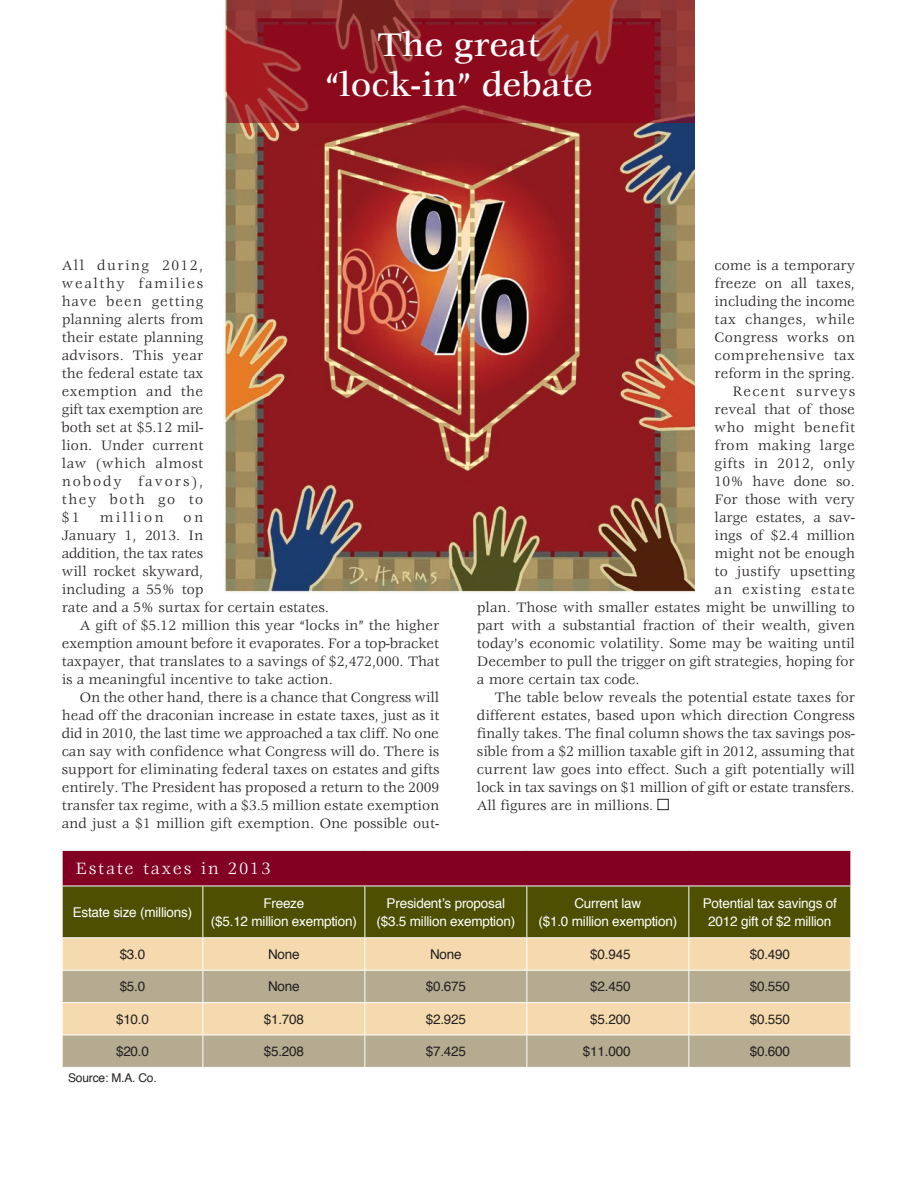
<style>
.page{position:relative;width:918px;height:1188px;background:#fff}
.page>*{position:absolute;margin:0;border:0;box-sizing:border-box;transform-origin:0 0}
.Headline{font:500 36px/40.5px "Veljovic";color:#fff;text-align:center}
.Box_Head{font:18px "Veljovic";letter-spacing:.1em;color:#fff}
.Body{font:15px/18px "Veljovic";color:#231f20;text-align:justify}
.Body_no_indent{font:15px/18px "Veljovic";color:#231f20;text-align:justify}
.Body-2{font:15px "Veljovic";letter-spacing:.03em;color:#231f20}
.Body-3{font:15px "Veljovic";letter-spacing:.02em;color:#231f20}
.Body-4{font:15px "Veljovic";letter-spacing:.06em;color:#231f20}
.Body-5{font:15px "Veljovic";letter-spacing:.035em;color:#231f20}
.Body-6{font:15px "Veljovic";letter-spacing:.075em;color:#231f20}
.Body_no_indent-2{font:15px "Veljovic";letter-spacing:.175em;color:#231f20}
.box_text{font:13.5px/18px "Helvetica";letter-spacing:-.015em;color:#fff;text-align:center}
.box_text-2{font:13.5px "Helvetica";letter-spacing:-.015em;color:#231f20}
.box_text-3{font:12px "Helvetica";letter-spacing:-.015em;color:#231f20}
</style>
<div class="page">
<div style="left:658px;top:799px;width:11px;height:11px;border:1px solid #231f20"></div>
<div style="left:62px;top:850px;width:789px;height:36px;background:#820123"></div>
<div style="left:63px;top:887px;width:787px;height:50px;background:#4e4f01"></div>
<div style="left:63px;top:938px;width:787px;height:32px;background:#f5daaf"></div>
<svg style="left:63px;top:971px;width:787px;height:96px;background:#cabb9b"></svg>
<hr style="left:62px;top:850px;width:141px;height:1px;background:#fff">
<hr style="left:62px;top:851px;width:1px;height:35px;background:#fff">
<hr style="left:203px;top:850px;width:162px;height:1px;background:#fff">
<hr style="left:365px;top:850px;width:162px;height:1px;background:#fff">
<hr style="left:527px;top:850px;width:162px;height:1px;background:#fff">
<hr style="left:689px;top:850px;width:162px;height:1px;background:#fff">
<hr style="left:850px;top:851px;width:1px;height:35px;background:#fff">
<hr style="left:202px;top:886px;width:1px;height:51px;background:#fff">
<hr style="left:364px;top:886px;width:1px;height:51px;background:#fff">
<hr style="left:526px;top:886px;width:1px;height:51px;background:#fff">
<hr style="left:688px;top:886px;width:1px;height:51px;background:#fff">
<hr style="left:202px;top:938px;width:1px;height:32px;background:#fff">
<hr style="left:364px;top:938px;width:1px;height:32px;background:#fff">
<hr style="left:526px;top:938px;width:1px;height:32px;background:#fff">
<hr style="left:688px;top:938px;width:1px;height:32px;background:#fff">
<hr style="left:202px;top:971px;width:1px;height:31px;background:#fff">
<hr style="left:364px;top:971px;width:1px;height:31px;background:#fff">
<hr style="left:526px;top:971px;width:1px;height:31px;background:#fff">
<hr style="left:688px;top:971px;width:1px;height:31px;background:#fff">
<hr style="left:62px;top:1002px;width:141px;height:1px;background:#fff">
<hr style="left:203px;top:1002px;width:162px;height:1px;background:#fff">
<hr style="left:202px;top:1003px;width:1px;height:32px;background:#fff">
<hr style="left:365px;top:1002px;width:162px;height:1px;background:#fff">
<hr style="left:364px;top:1003px;width:1px;height:32px;background:#fff">
<hr style="left:527px;top:1002px;width:162px;height:1px;background:#fff">
<hr style="left:526px;top:1003px;width:1px;height:32px;background:#fff">
<hr style="left:689px;top:1002px;width:162px;height:1px;background:#fff">
<hr style="left:688px;top:1003px;width:1px;height:32px;background:#fff">
<hr style="left:62px;top:1035px;width:141px;height:1px;background:#fff">
<hr style="left:203px;top:1035px;width:162px;height:1px;background:#fff">
<hr style="left:202px;top:1035px;width:1px;height:32px;background:#fff">
<hr style="left:365px;top:1035px;width:162px;height:1px;background:#fff">
<hr style="left:364px;top:1035px;width:1px;height:32px;background:#fff">
<hr style="left:527px;top:1035px;width:162px;height:1px;background:#fff">
<hr style="left:526px;top:1035px;width:1px;height:32px;background:#fff">
<hr style="left:689px;top:1035px;width:162px;height:1px;background:#fff">
<hr style="left:688px;top:1035px;width:1px;height:32px;background:#fff">
<img style="left:224px;top:0;width:470px;height:594px">
<svg style="left:227px;top:0;width:467px;height:123px;background:#911c25"></svg>
<p class="Headline" style="left:325px;top:26px;width:269px">The great “lock-in” debate</p>
<p class="Body_no_indent" style="left:62px;top:257px;width:143px">All during 2012, wealthy families have been getting planning alerts from their estate planning advisors. This year the federal estate tax exemption and the gift tax exemption are both set at $5.12 mil&shy;lion. Under current law (which almost nobody favors), they both go to $1</p>
<p class="Body_no_indent-2" style="left:100px;top:509px;width:66px">million</p>
<p class="Body_no_indent" style="left:62px;top:509px;width:269px;text-align:left;text-indent:122px">on<br>January 1, 2013. In<br>addition, the tax rates<br>will rocket skyward,<br>including a 55% top<br>rate and a 5% surtax for certain estates.</p>
<p class="Body" style="left:62px;top:617px;width:379px;text-indent:18px">A gift of $5.12 million this year “locks in” the higher exemption amount before it evaporates. For a top-bracket taxpayer, that translates to a savings of $2,472,000. That is a meaningful incentive to take action.</p>
<p class="Body" style="left:62px;top:689px;width:379px;text-indent:18px">On the other hand, there is a chance that Congress will head off the draconian increase in estate taxes, just as it did in 2010, the last time we approached a tax cliff. No one can say with confidence what Congress will do. There is support for eliminating federal taxes on estates and gifts entirely. The President has proposed a return to the 2009 transfer tax regime, with a $3.5 million estate exemption and just a $1 million gift exemption. One possible out-</p>
<p class="Body" style="left:715px;top:257px;width:142px">come is a temporary freeze on all taxes, including the income tax changes, while Congress works on comprehensive tax reform in the spring.</p>
<p class="Body-6" style="left:733px;top:383px;width:124px">Recent surveys</p>
<p class="Body" style="left:715px;top:401px;width:142px">reveal that of those</p>
<p class="Body-5" style="left:715px;top:419px;width:142px">who might benefit</p>
<p class="Body-2" style="left:715px;top:437px;width:142px">from making large</p>
<p class="Body-2" style="left:715px;top:455px;width:142px">gifts in 2012, only</p>
<p class="Body" style="left:715px;top:473px;width:142px">10% have done so.</p>
<p class="Body" style="left:715px;top:491px;width:142px">For those with very</p>
<p class="Body" style="left:715px;top:509px;width:142px">large estates, a sav-</p>
<p class="Body" style="left:715px;top:527px;width:142px">ings of $2.4 million</p>
<p class="Body" style="left:715px;top:545px;width:142px">might not be enough</p>
<p class="Body-3" style="left:715px;top:563px;width:142px">to justify upsetting</p>
<p class="Body-4" style="left:715px;top:581px;width:142px">an existing estate</p>
<p class="Body" style="left:477px;top:599px;width:379px">plan. Those with smaller estates might be unwilling to</p>
<p class="Body" style="left:477px;top:617px;width:380px">part with a substantial fraction of their wealth, given</p>
<p class="Body" style="left:477px;top:635px;width:380px">today’s economic volatility. Some may be waiting until</p>
<p class="Body" style="left:477px;top:653px;width:379px">December to pull the trigger on gift strategies, hoping for</p>
<p class="Body" style="left:477px;top:671px;width:164px">a more certain tax code.</p>
<p class="Body" style="left:477px;top:689px;width:380px;text-indent:18px">The table below reveals the potential estate taxes for different estates, based upon which direction Congress finally takes. The final column shows the tax savings pos&shy;sible from a $2 million taxable gift in 2012, assuming that current law goes into effect. Such a gift potentially will lock in tax savings on $1 million of gift or estate transfers.<br>All figures are in millions.</p>
<p class="Box_Head" style="left:76px;top:859px;width:197px">Estate taxes in 2013</p>
<p class="box_text" style="left:73px;top:904px;width:121px">Estate size (millions)</p>
<p class="box_text" style="left:211px;top:895px;width:147px">Freeze<br>($5.12 million exemption)</p>
<p class="box_text" style="left:377px;top:895px;width:140px">President’s proposal ($3.5 million exemption)</p>
<p class="box_text" style="left:539px;top:895px;width:140px">Current law<br>($1.0 million exemption)</p>
<p class="box_text" style="left:703px;top:895px;width:136px">Potential tax savings of<br>2012 gift of $2 million</p>
<p class="box_text-2" style="left:120px;top:944px;width:27px">$3.0</p>
<p class="box_text-2" style="left:268px;top:944px;width:33px">None</p>
<p class="box_text-2" style="left:430px;top:944px;width:33px">None</p>
<p class="box_text-2" style="left:590px;top:944px;width:42px">$0.945</p>
<p class="box_text-2" style="left:750px;top:944px;width:42px">$0.490</p>
<p class="box_text-2" style="left:120px;top:976px;width:27px">$5.0</p>
<p class="box_text-2" style="left:268px;top:976px;width:33px">None</p>
<p class="box_text-2" style="left:426px;top:976px;width:42px">$0.675</p>
<p class="box_text-2" style="left:590px;top:976px;width:42px">$2.450</p>
<p class="box_text-2" style="left:750px;top:976px;width:42px">$0.550</p>
<p class="box_text-2" style="left:116px;top:1009px;width:34px">$10.0</p>
<p class="box_text-2" style="left:264px;top:1009px;width:42px">$1.708</p>
<p class="box_text-2" style="left:426px;top:1009px;width:42px">$2.925</p>
<p class="box_text-2" style="left:590px;top:1009px;width:42px">$5.200</p>
<p class="box_text-2" style="left:750px;top:1009px;width:42px">$0.550</p>
<p class="box_text-2" style="left:116px;top:1041px;width:34px">$20.0</p>
<p class="box_text-2" style="left:264px;top:1041px;width:42px">$5.208</p>
<p class="box_text-2" style="left:426px;top:1041px;width:42px">$7.425</p>
<p class="box_text-2" style="left:583px;top:1041px;width:49px">$11.000</p>
<p class="box_text-2" style="left:750px;top:1041px;width:42px">$0.600</p>
<p class="box_text-3" style="left:68px;top:1069px;width:90px">Source: M.A. Co.</p>
</div>
